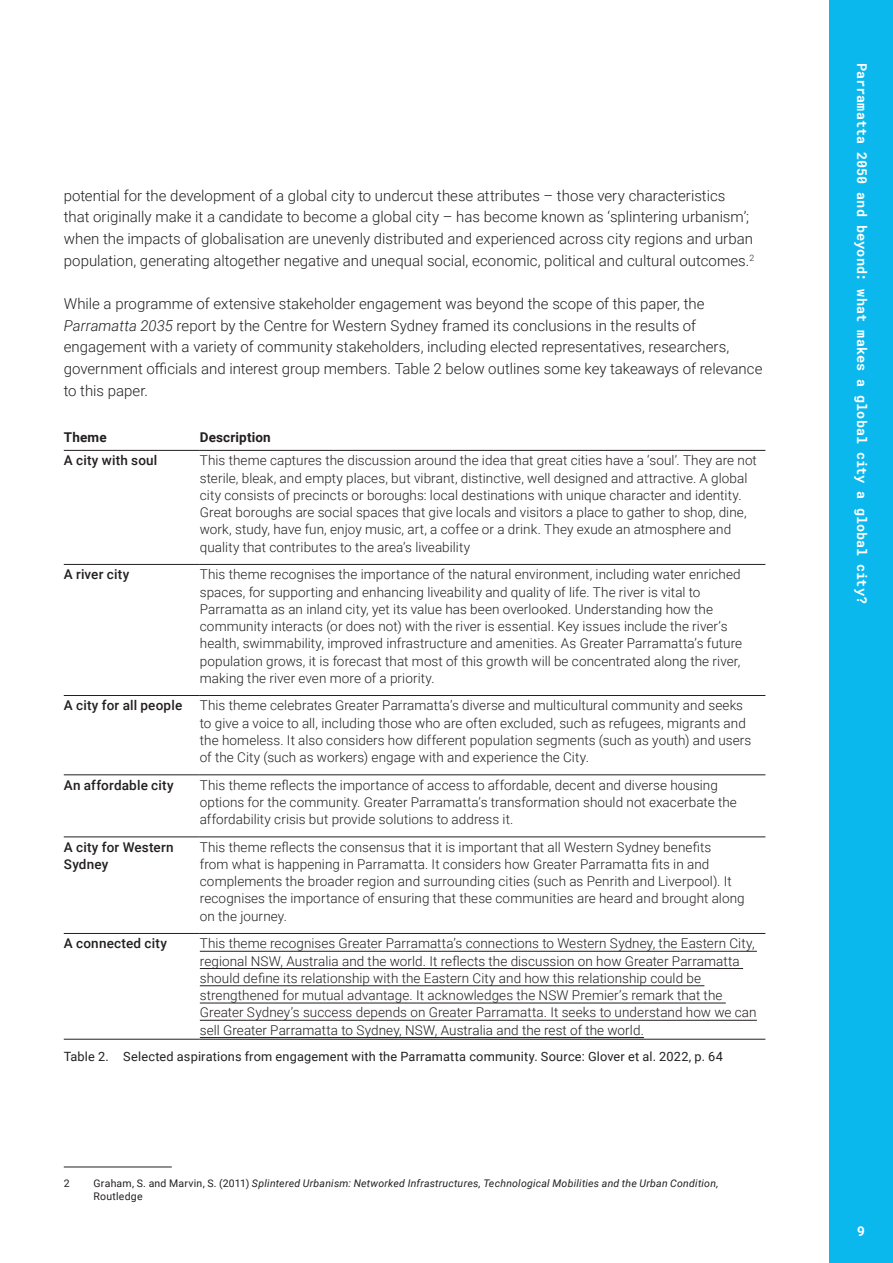
<style>
.page{position:relative;width:893px;height:1263px;background:#fff}
.page>*{position:absolute;margin:0;border:0;box-sizing:border-box;transform-origin:0 0}
.t1{font:300 15px/21.8px "Roboto";color:#231f20}
.t2{font:300 13.5px/17.2px "Roboto";letter-spacing:.005em;color:#231f20}
.t3{font:500 13.5px/17.2px "Roboto";letter-spacing:.015em;color:#231f20}
.t4{font:700 13.5px "Roboto Mono";color:#fff}
.t5{font:700 13.5px "Roboto";letter-spacing:.01em;color:#231f20}
.t6{font:700 13.5px "Roboto";color:#fff}
.t7{font:12.75px "Roboto";letter-spacing:.015em;color:#231f20}
.t8{font:italic 10.5px/12.6px "Roboto";letter-spacing:.025em;color:#231f20}
.t9{font:10.5px "Roboto";color:#231f20}
.s1{font-style:italic}
.s2{font-style:normal}
</style>
<div class="page">
<div style="left:829px;top:0;width:64px;height:1263px;background:#0ab8ed"></div>
<hr style="left:64px;top:1039px;width:136px;height:1px;background:#231f20">
<hr style="left:200px;top:1039px;width:565px;height:1px;background:#231f20">
<hr style="left:64px;top:564px;width:136px;height:1px;background:#231f20">
<hr style="left:64px;top:933px;width:136px;height:1px;background:#231f20">
<hr style="left:200px;top:933px;width:565px;height:1px;background:#231f20">
<hr style="left:200px;top:564px;width:565px;height:1px;background:#231f20">
<hr style="left:64px;top:450px;width:136px;height:1px;background:#231f20">
<hr style="left:200px;top:450px;width:565px;height:1px;background:#231f20">
<hr style="left:64px;top:695px;width:136px;height:1px;background:#231f20">
<hr style="left:200px;top:695px;width:565px;height:1px;background:#231f20">
<hr style="left:64px;top:774px;width:136px;height:1px;background:#231f20">
<hr style="left:200px;top:774px;width:565px;height:1px;background:#231f20">
<hr style="left:64px;top:837px;width:136px;height:1px;background:#231f20">
<hr style="left:200px;top:837px;width:565px;height:1px;background:#231f20">
<hr style="left:200px;top:951px;width:557px;height:1px;background:#231f20">
<hr style="left:200px;top:968px;width:543px;height:1px;background:#231f20">
<hr style="left:200px;top:985px;width:504px;height:1px;background:#231f20">
<hr style="left:200px;top:1003px;width:526px;height:1px;background:#231f20">
<hr style="left:200px;top:1020px;width:557px;height:1px;background:#231f20">
<hr style="left:200px;top:1037px;width:444px;height:1px;background:#231f20">
<hr style="left:64px;top:1167px;width:108px;height:1px;background:#231f20">
<p class="t1" style="left:64px;top:184px;width:692px">potential for the development of a global city to undercut these attributes – those very characteristics that originally make it a candidate to become a global city – has become known as ‘splintering urbanism’; when the impacts of globalisation are unevenly distributed and experienced across city regions and urban population, generating altogether negative and unequal social, economic, political and cultural outcomes.<sup>2</sup></p>
<p class="t1" style="left:64px;top:292px;width:700px">While a programme of extensive stakeholder engagement was beyond the scope of this paper, the <span class="s1">Parramatta 2035</span> report by the Centre for Western Sydney framed its conclusions in the results of engagement with a variety of community stakeholders, including elected representatives, researchers, government officials and interest group members. Table 2 below outlines some key takeaways of relevance to this paper.</p>
<p class="t5" style="left:64px;top:428px;width:44px">Theme</p>
<p class="t5" style="left:200px;top:428px;width:73px">Description</p>
<p class="t3" style="left:64px;top:451px;width:95px">A city with soul</p>
<p class="t2" style="left:200px;top:451px;width:558px">This theme captures the discussion around the idea that great cities have a ‘soul’. They are not sterile, bleak, and empty places, but vibrant, distinctive, well designed and attractive. A global city consists of precincts or boroughs: local destinations with unique character and identity.<br>Great boroughs are social spaces that give locals and visitors a place to gather to shop, dine, work, study, have fun, enjoy music, art, a coffee or a drink. They exude an atmosphere and quality that contributes to the area’s liveability</p>
<p class="t3" style="left:64px;top:565px;width:67px">A river city</p>
<p class="t2" style="left:200px;top:565px;width:544px">This theme recognises the importance of the natural environment, including water enriched spaces, for supporting and enhancing liveability and quality of life. The river is vital to Parramatta as an inland city, yet its value has been overlooked. Understanding how the community interacts (or does not) with the river is essential. Key issues include the river’s health, swimmability, improved infrastructure and amenities. As Greater Parramatta’s future population grows, it is forecast that most of this growth will be concentrated along the river, making the river even more of a priority.</p>
<p class="t3" style="left:64px;top:696px;width:120px">A city for all people</p>
<p class="t2" style="left:200px;top:696px;width:553px">This theme celebrates Greater Parramatta’s diverse and multicultural community and seeks to give a voice to all, including those who are often excluded, such as refugees, migrants and the homeless. It also considers how different population segments (such as youth) and users of the City (such as workers) engage with and experience the City.</p>
<p class="t3" style="left:64px;top:776px;width:111px">An affordable city</p>
<p class="t2" style="left:200px;top:776px;width:538px">This theme reflects the importance of access to affordable, decent and diverse housing options for the community. Greater Parramatta’s transformation should not exacerbate the affordability crisis but provide solutions to address it.</p>
<p class="t3" style="left:64px;top:838px;width:111px">A city for Western<br>Sydney</p>
<p class="t2" style="left:200px;top:838px;width:546px">This theme reflects the consensus that it is important that all Western Sydney benefits<br>from what is happening in Parramatta. It considers how Greater Parramatta fits in and complements the broader region and surrounding cities (such as Penrith and Liverpool). It recognises the importance of ensuring that these communities are heard and brought along on the journey.</p>
<p class="t3" style="left:64px;top:934px;width:105px">A connected city</p>
<p class="t2" style="left:200px;top:934px;width:558px">This theme recognises Greater Parramatta’s connections to Western Sydney, the Eastern City, regional NSW, Australia and the world. It reflects the discussion on how Greater Parramatta should define its relationship with the Eastern City and how this relationship could be strengthened for mutual advantage. It acknowledges the NSW Premier’s remark that the Greater Sydney’s success depends on Greater Parramatta. It seeks to understand how we can sell Greater Parramatta to Sydney, NSW, Australia and the rest of the world.</p>
<p class="t7" style="left:64px;top:1047px;width:661px">Table 2. Selected aspirations from engagement with the Parramatta community. Source: Glover et al. 2022, p. 64</p>
<p class="t9" style="left:64px;top:1176px;width:7px">2</p>
<p class="t8" style="left:94px;top:1177px;width:626px"><span class="s2">Graham, S. and Marvin, S. (2011)</span> Splintered Urbanism: Networked Infrastructures, Technological Mobilities and the Urban Condition,<br><span class="s2">Routledge</span></p>
<p class="t4" style="left:871px;top:63px;width:542px;rotate:90deg">Parramatta 2050 and beyond: what makes a global city a global city?</p>
<p class="t6" style="left:857px;top:1222px;width:9px">9</p>
</div>
